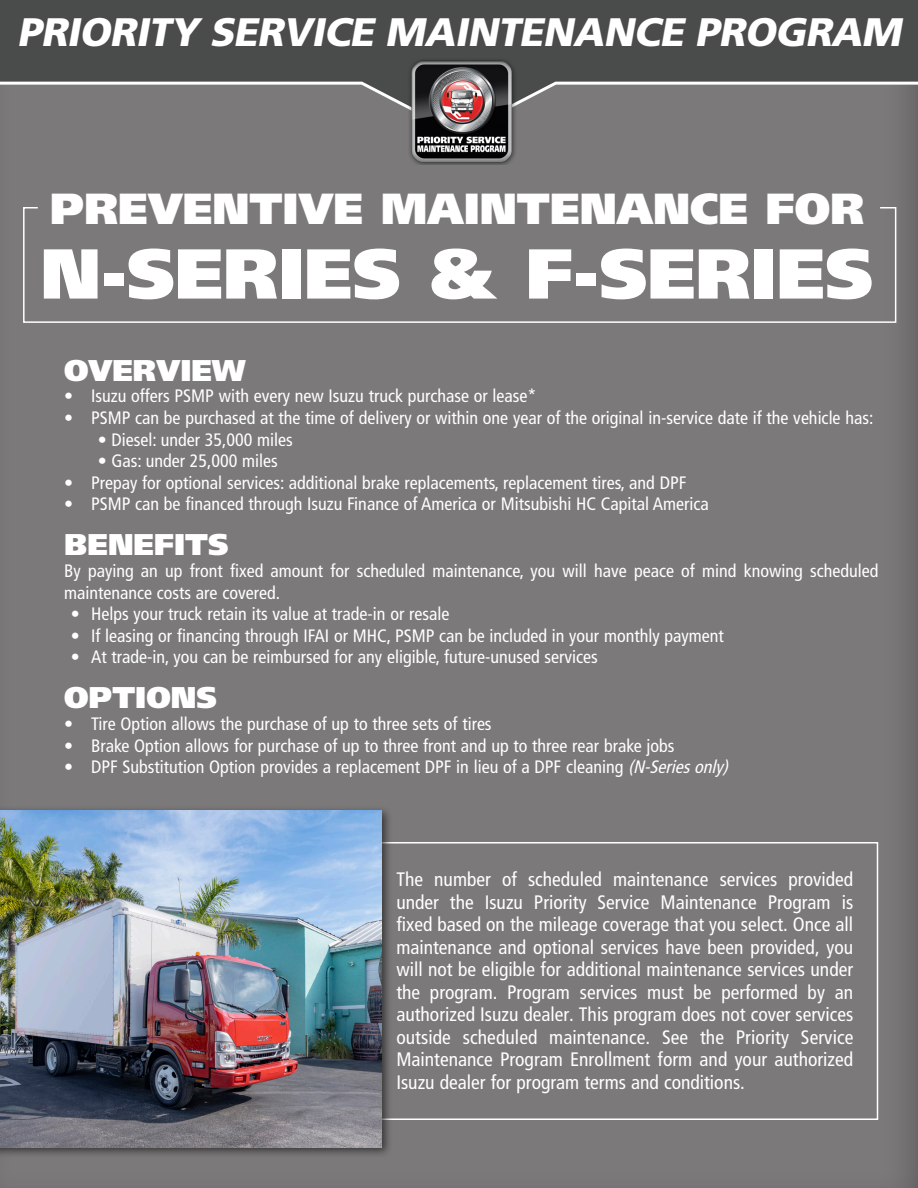
<style>
.page{position:relative;width:918px;height:1188px;background:#7b7979}
.page>*{position:absolute;margin:0;border:0;box-sizing:border-box;transform-origin:0 0}
.t1{font:900 70.5px "Frutiger LT Std";color:#fff}
.t2{font:900 43.5px "Frutiger LT Std";color:#fff}
.t3{font:italic 900 39.75px "Frutiger LT Std";color:#fff}
.t4{font:900 30px "Frutiger LT Std";color:#fff}
.t5{font:condensed 19.5px/22.5px "Frutiger LT Std";color:#fff;text-align:justify}
.t6{font:condensed 18px/21.6px "Frutiger LT Std";color:#fff}
.s1{font-style:italic}
</style>
<div class="page">
<div style="left:0;top:0;width:918px;height:80px;background:#4a4b4b"></div>
<svg style="left:23px;top:207px;width:874px;height:116px"></svg>
<svg style="left:0;top:80px;width:918px;height:58px"></svg>
<img style="left:405px;top:58px;width:113px;height:106px">
<div style="left:359px;top:842px;width:519px;height:278px;border:2px solid #fff"></div>
<div style="left:0;top:805px;width:393px;height:354px;background:#231f20;opacity:.75"></div>
<img style="left:0;top:810px;width:381px;height:338px">
<p class="t3" style="left:17px;top:8px;width:894px">PRIORITY SERVICE MAINTENANCE PROGRAM</p>
<p class="t2" style="left:50px;top:183px;width:816px">PREVENTIVE MAINTENANCE FOR</p>
<p class="t1" style="left:41px;top:231px;width:834px">N-SERIES &amp; F-SERIES</p>
<p class="t4" style="left:64px;top:352px;width:183px">OVERVIEW</p>
<p class="t6" style="left:64px;top:385px;width:474px">• Isuzu offers PSMP with every new Isuzu truck purchase or lease*</p>
<p class="t6" style="left:64px;top:407px;width:811px">• PSMP can be purchased at the time of delivery or within one year of the original in-service date if the vehicle has:</p>
<p class="t6" style="left:98px;top:429px;width:196px">• Diesel: under 35,000 miles</p>
<p class="t6" style="left:98px;top:450px;width:181px">• Gas: under 25,000 miles</p>
<p class="t6" style="left:64px;top:472px;width:624px">• Prepay for optional services: additional brake replacements, replacement tires, and DPF</p>
<p class="t6" style="left:64px;top:493px;width:646px">• PSMP can be financed through Isuzu Finance of America or Mitsubishi HC Capital America</p>
<p class="t4" style="left:64px;top:526px;width:166px">BENEFITS</p>
<p class="t6" style="left:64px;top:560px;width:816px">By paying an up front fixed amount for scheduled maintenance, you will have peace of mind knowing scheduled maintenance costs are covered.</p>
<p class="t6" style="left:71px;top:603px;width:380px">• Helps your truck retain its value at trade-in or resale</p>
<p class="t6" style="left:71px;top:625px;width:654px">• If leasing or financing through IFAI or MHC, PSMP can be included in your monthly payment</p>
<p class="t6" style="left:71px;top:646px;width:528px">• At trade-in, you can be reimbursed for any eligible, future-unused services</p>
<p class="t4" style="left:64px;top:679px;width:154px">OPTIONS</p>
<p class="t6" style="left:64px;top:713px;width:429px">• Tire Option allows the purchase of up to three sets of tires</p>
<p class="t6" style="left:64px;top:735px;width:612px">• Brake Option allows for purchase of up to three front and up to three rear brake jobs</p>
<p class="t6" style="left:64px;top:756px;width:670px">• DPF Substitution Option provides a replacement DPF in lieu of a DPF cleaning <span class="s1">(N-Seriesonly)</span></p>
<p class="t5" style="left:396px;top:868px;width:459px">The number of scheduled maintenance services provided under the Isuzu Priority Service Maintenance Program is fixed based on the mileage coverage that you select. Once all maintenance and optional services have been provided, you will not be eligible for additional maintenance services under the program. Program services must be performed by an authorized Isuzu dealer. This program does not cover services outside scheduled maintenance. See the Priority Service Maintenance Program Enrollment form and your authorized Isuzu dealer for program terms and conditions.</p>
</div>
